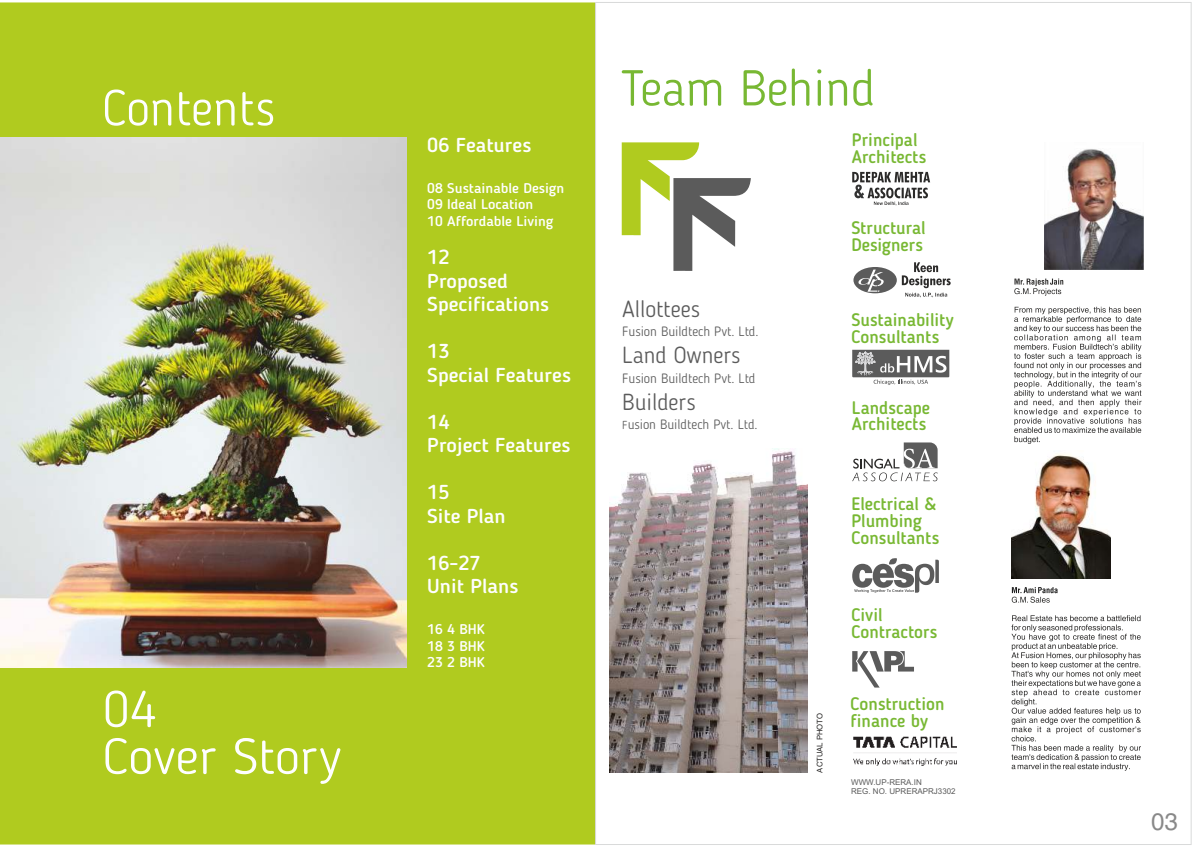
<style>
.page{position:relative;width:1202px;height:847px;background:#fff}
.page>*{position:absolute;margin:0;border:0;box-sizing:border-box;transform-origin:0 0}
.t1{font:300 50px/47px "Blogger Sans";color:#fefefe;scale:1.07 1}
.t2{font:300 50px "Blogger Sans";color:#78b833}
.t3{font:300 50px "Blogger Sans";color:#fefefe}
.t4{font:24px "Helvetica";color:#898989}
.t5{font:300 23px "Blogger Sans";color:#5b5b5b}
.t6{font:500 20px/23.5px "Blogger Sans";color:#fefefe;scale:1.07 1}
.t7{font:500 18px/16.9px "Blogger Sans";color:#78b833}
.t8{font:500 14px/16.4px "Blogger Sans";color:#fefefe;scale:1.07 1}
.t9{font:300 13.4px "Blogger Sans";color:#5b5b5b}
.t10{font:8px/8.9px "Arial";color:#5b5b5b}
.t11{font:7.7px "Helvetica";color:#2b2a29}
.s1{font-size:11.5px}
</style>
<div class="page">
<div style="left:0;top:2px;width:595px;height:842px;background:#b0cb1f"></div>
<img style="left:0;top:138px;width:406px;height:529px">
<svg style="left:621px;top:142px;width:129px;height:129px"></svg>
<svg style="left:1011px;top:587px;width:46px;height:16px"></svg>
<svg style="left:1011px;top:615px;width:129px;height:156px"></svg>
<svg style="left:1014px;top:279px;width:127px;height:165px"></svg>
<img style="left:1011px;top:454px;width:99px;height:124px">
<img style="left:1044px;top:149px;width:99px;height:121px">
<svg style="left:852px;top:442px;width:85px;height:39px"></svg>
<svg style="left:852px;top:350px;width:97px;height:35px"></svg>
<svg style="left:852px;top:651px;width:62px;height:36px"></svg>
<svg style="left:852px;top:558px;width:86px;height:35px"></svg>
<div style="left:853px;top:267px;width:43px;height:26px;background:#5b5b5b;border-radius:50%"></div>
<svg style="left:858px;top:270px;width:25px;height:22px"></svg>
<svg style="left:901px;top:262px;width:49px;height:35px"></svg>
<svg style="left:852px;top:172px;width:78px;height:34px"></svg>
<img style="left:609px;top:448px;width:198px;height:324px">
<img style="left:853px;top:736px;width:104px;height:30px">
<h1 class="t3" style="left:102px;top:87px;width:174px">Contents</h1>
<h1 class="t1" style="left:103px;top:690px;width:224px">04<br>Cover Story</h1>
<p class="t6" style="left:427px;top:135px;width:99px">06 Features</p>
<p class="t8" style="left:427px;top:181px;width:129px">08 Sustainable Design<br>09 Ideal Location<br>10 Affordable Living</p>
<p class="t6" style="left:427px;top:247px;width:116px">12<br>Proposed<br>Specifications</p>
<p class="t6" style="left:427px;top:341px;width:136px">13<br>Special Features</p>
<p class="t6" style="left:427px;top:412px;width:135px">14<br>Project Features</p>
<p class="t6" style="left:427px;top:482px;width:75px">15<br>Site Plan</p>
<p class="t6" style="left:427px;top:553px;width:87px">16-27<br>Unit Plans</p>
<p class="t8" style="left:427px;top:623px;width:55px;text-align:justify">16 4 BHK 18 3 BHK 23 2 BHK</p>
<h1 class="t2" style="left:620px;top:67px;width:256px">Team Behind</h1>
<p class="t7" style="left:852px;top:133px;width:76px">Principal<br>Architects</p>
<p class="t5" style="left:622px;top:299px;width:79px">Allottees</p>
<p class="t9" style="left:622px;top:326px;width:138px">Fusion Buildtech Pvt. Ltd.</p>
<p class="t5" style="left:622px;top:346px;width:120px">Land Owners</p>
<p class="t9" style="left:622px;top:373px;width:135px">Fusion Buildtech Pvt. Ltd</p>
<p class="t5" style="left:622px;top:392px;width:75px">Builders</p>
<p class="t9" style="left:622px;top:419px;width:137px"><span class="s1">F</span>usion Buildtech Pvt. Ltd.</p>
<p class="t11" style="left:816px;top:772px;width:61px;rotate:-90deg">ACTUAL PHOTO</p>
<p class="t7" style="left:851px;top:221px;width:76px">Structural<br>Designers</p>
<p class="t7" style="left:851px;top:313px;width:104px">Sustainability<br>Consultants</p>
<p class="t7" style="left:852px;top:400px;width:80px">Landscape<br>Architects</p>
<p class="t7" style="left:851px;top:497px;width:89px">Electrical &amp;<br>Plumbing<br>Consultants</p>
<p class="t7" style="left:851px;top:608px;width:87px">Civil<br>Contractors</p>
<p class="t7" style="left:850px;top:697px;width:96px">Construction finance by</p>
<p class="t10" style="left:851px;top:778px;width:106px">WWW.UP-RERA.IN<br>REG. NO. UPRERAPRJ3302</p>
<h2 class="t4" style="left:1150px;top:812px;width:28px">03</h2>
</div>
